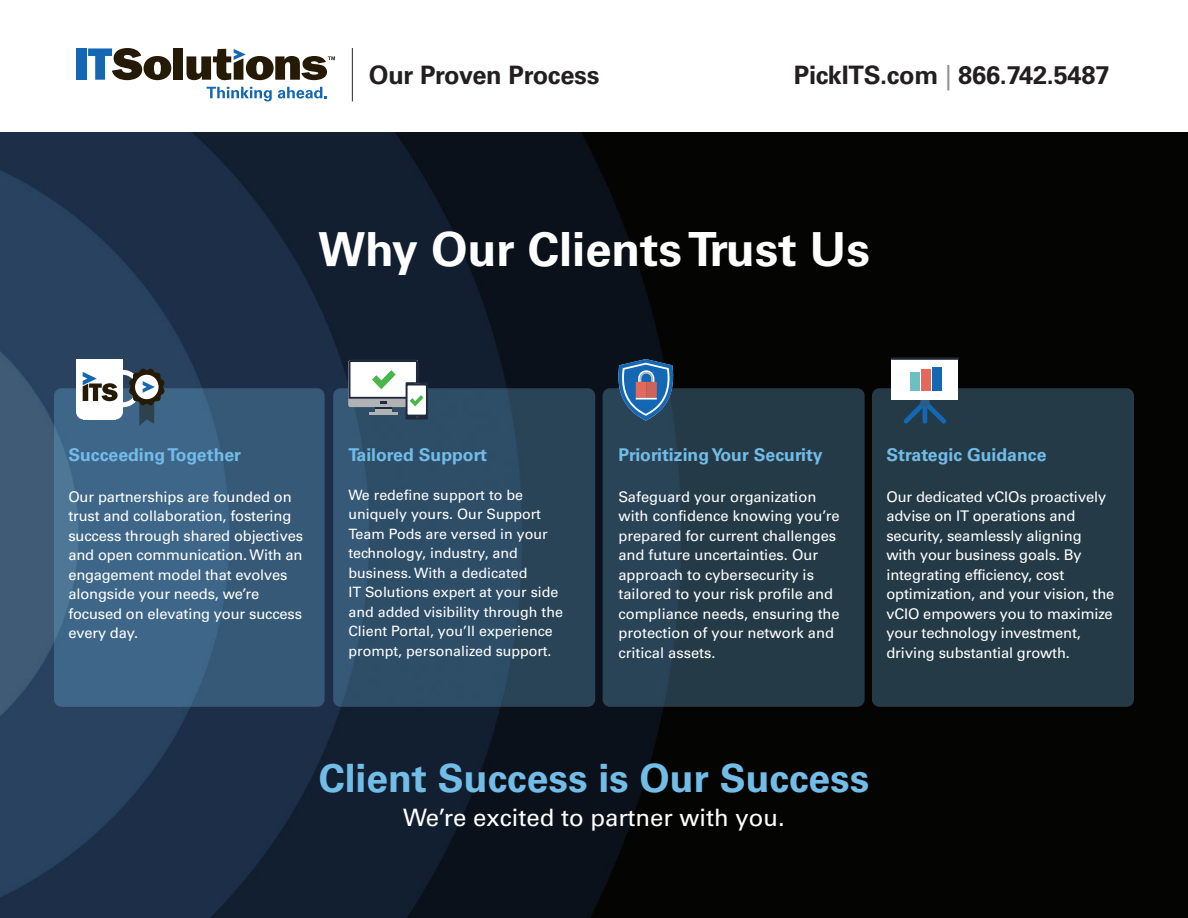
<style>
.page{position:relative;width:1188px;height:918px;background:#fff}
.page>*{position:absolute;margin:0;border:0;box-sizing:border-box;transform-origin:0 0}
.t1{font:700 47.1px "Univers";color:#fff}
.t2{font:700 39px "Univers";color:#72bce8}
.t3{font:700 25.35px "Univers";letter-spacing:-.01em;color:#231f20}
.t4{font:24px "Univers";color:#fff}
.t5{font:700 17.7px "Univers";color:#72bce8}
.t6{font:14.7px/19.5px "Univers";letter-spacing:-.01em;color:#fff}
.t7{font:14.25px/19.5px "Univers";color:#fff}
.s1{font-weight:400;color:#939598}
</style>
<div class="page">
<img style="left:0;top:133px;width:1188px;height:785px">
<div style="left:76px;top:48px;width:11px;height:32px;background:#1468b3"></div>
<svg style="left:88px;top:48px;width:83px;height:32px"></svg>
<div style="left:173px;top:48px;width:10px;height:32px;background:#251a05"></div>
<svg style="left:207px;top:87px;width:65px;height:14px"></svg>
<svg style="left:278px;top:87px;width:49px;height:12px"></svg>
<svg style="left:187px;top:49px;width:148px;height:31px"></svg>
<hr style="left:352px;top:48px;width:1px;height:53px;background:#3e3c3b">
<div style="left:55px;top:389px;width:269px;height:317px;background:linear-gradient(to right,#436d90,#345674);border-radius:7px"></div>
<div style="left:54px;top:388px;width:271px;height:319px;border:2px solid #7db8e4;border-radius:7px"></div>
<div style="left:334px;top:389px;width:260px;height:317px;background:linear-gradient(to right,#325572,#284255);border-radius:7px"></div>
<div style="left:333px;top:388px;width:262px;height:319px;border:2px solid #7db8e4;border-radius:7px"></div>
<div style="left:603px;top:389px;width:261px;height:317px;background:linear-gradient(to right,#284255,#223842);border-radius:7px"></div>
<div style="left:603px;top:388px;width:262px;height:319px;border:2px solid #7db8e4;border-radius:7px"></div>
<div style="left:873px;top:389px;width:260px;height:317px;background:#243b47;border-radius:7px"></div>
<div style="left:872px;top:388px;width:262px;height:319px;border:2px solid #7db8e4;border-radius:7px"></div>
<svg style="left:903px;top:400px;width:43px;height:24px"></svg>
<div style="left:920px;top:398px;width:10px;height:9px;background:#2e5b81;border-radius:50%"></div>
<div style="left:892px;top:360px;width:66px;height:40px;background:#fff"></div>
<hr style="left:891px;top:357px;width:68px;height:3px;background:#212a3c">
<div style="left:911px;top:372px;width:9px;height:19px;background:#6cc0c4"></div>
<div style="left:921px;top:369px;width:9px;height:22px;background:#e4695b"></div>
<div style="left:932px;top:367px;width:9px;height:24px;background:#1468b3"></div>
<div style="left:76px;top:360px;width:47px;height:52px;background:#fff"></div>
<div style="left:76px;top:404px;width:14px;height:15px;background:#fff;border-radius:50%"></div>
<svg style="left:78px;top:369px;width:87px;height:57px"></svg>
<svg style="left:618px;top:359px;width:55px;height:62px;background:#476e98"></svg>
<svg style="left:348px;top:360px;width:80px;height:60px"></svg>
<h3 class="t3" style="left:369px;top:60px;width:232px">Our Proven Process</h3>
<h3 class="t3" style="left:794px;top:60px;width:317px">PickITS.com <span class="s1">|</span> 866.742.5487</h3>
<h1 class="t1" style="left:318px;top:221px;width:553px">Why Our Clients Trust Us</h1>
<p class="t5" style="left:68px;top:444px;width:174px">Succeeding Together</p>
<p class="t6" style="left:68px;top:487px;width:236px">Our partnerships are founded on trust and collaboration, fostering success through shared objectives and open communication. With an engagement model that evolves alongside your needs, we’re focused on elevating your success every day.</p>
<p class="t5" style="left:348px;top:444px;width:140px">Tailored Support</p>
<p class="t7" style="left:348px;top:485px;width:216px">We redefine support to be uniquely yours. Our Support<br>Team Pods are versed in your technology, industry, and business. With a dedicated<br>IT Solutions expert at your side and added visibility through the<br>Client Portal, you’ll experience prompt, personalized support.</p>
<p class="t5" style="left:618px;top:444px;width:206px">Prioritizing Your Security</p>
<p class="t6" style="left:618px;top:487px;width:223px">Safeguard your organization with confidence knowing you’re prepared for current challenges and future uncertainties. Our approach to cybersecurity is tailored to your risk profile and compliance needs, ensuring the protection of your network and critical assets.</p>
<p class="t5" style="left:886px;top:444px;width:162px">Strategic Guidance</p>
<p class="t6" style="left:886px;top:487px;width:229px">Our dedicated vCIOs proactively advise on IT operations and security, seamlessly aligning with your business goals. By integrating efficiency, cost optimization, and your vision, the vCIO empowers you to maximize your technology investment, driving substantial growth.</p>
<h2 class="t2" style="left:320px;top:749px;width:552px">Client Success is Our Success</h2>
<h3 class="t4" style="left:404px;top:797px;width:383px">We’re excited to partner with you.</h3>
<h2 class="t2" style="left:319px;top:755px;width:552px">Client Success is Our Success</h2>
<h3 class="t4" style="left:403px;top:803px;width:383px">We’re excited to partner with you.</h3>
</div>
